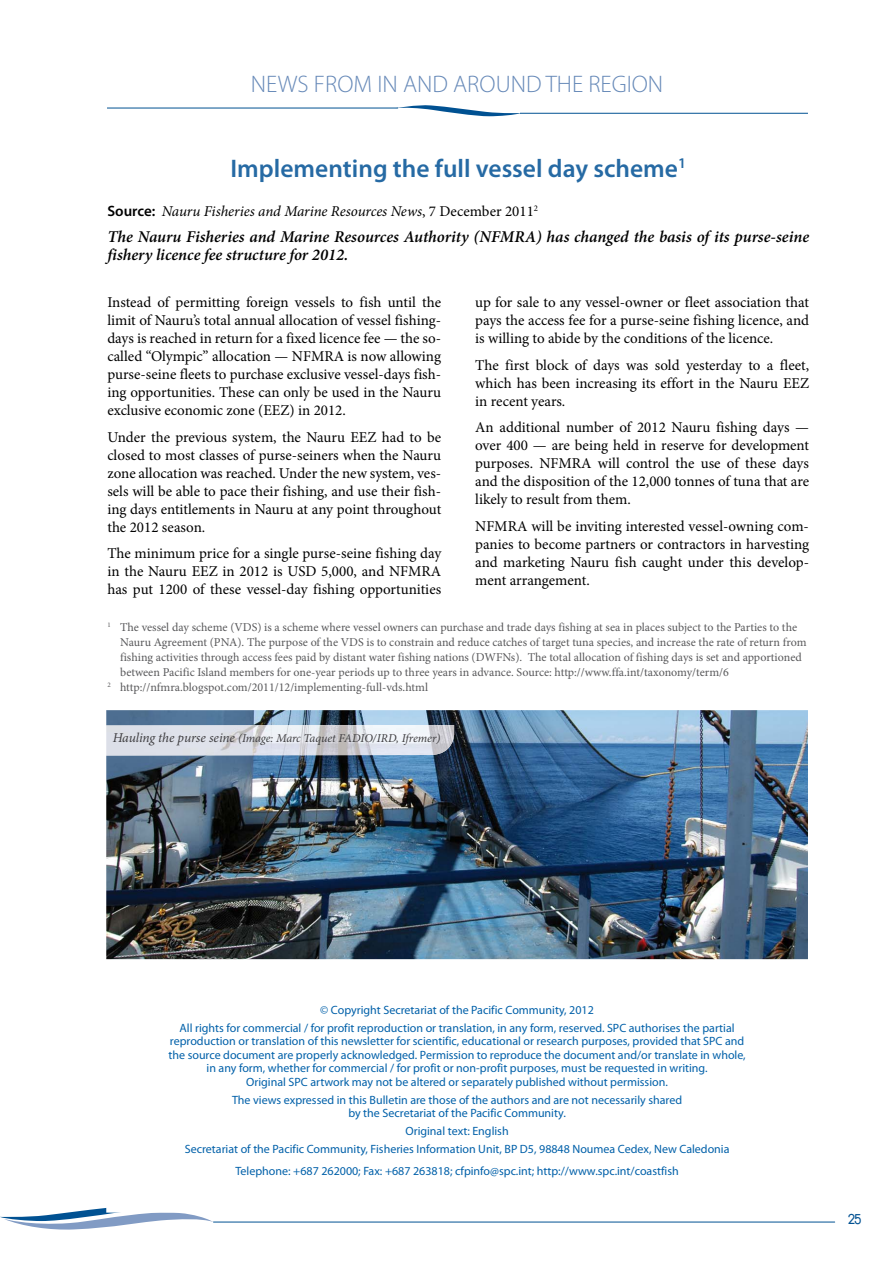
<style>
.page{position:relative;width:893px;height:1263px;background:#fff}
.page>*{position:absolute;margin:0;border:0;box-sizing:border-box;transform-origin:0 0}
.t1{font:600 25.5px "Myriad Pro";color:#266aa4}
.t2{font:300 24px "Myriad Pro";color:#6689b8}
.t3{font:italic 600 16.5px/18px "Minion Pro";color:#000}
.t4{font:15px/18px "Minion Pro";color:#000;text-align:justify}
.t5{font:italic 15px "Minion Pro";letter-spacing:-.01em;color:#000}
.t6{font:15px "Duepuntozero";color:#005192}
.t7{font:12px/13.5px "Myriad Pro";color:#0060a9;text-align:center}
.t8{font:12px "Minion Pro";color:#58585a}
.t9{font:italic 12px "Minion Pro";letter-spacing:-.005em;color:#3e3d40}
.s1{font-family:"Myriad Pro";font-weight:600;font-style:normal}
.s2{font-style:normal}
.s3{font-size:13.5px}
</style>
<div class="page">
<svg style="left:0;top:1208px;width:214px;height:22px"></svg>
<hr style="left:213px;top:1222px;width:622px;height:1px;background:#005192">
<hr style="left:520px;top:113px;width:288px;height:1px;background:#005192">
<hr style="left:107px;top:108px;width:291px;height:1px;background:#005192">
<svg style="left:395px;top:105px;width:126px;height:11px"></svg>
<img style="left:106px;top:710px;width:702px;height:249px">
<div style="left:107px;top:1004px;width:700px;height:208px;background:#fff"></div>
<img style="left:106px;top:725px;width:348px;height:30px">
<h2 class="t2" style="left:251px;top:75px;width:414px">NEWS FROM IN AND AROUND THE REGION</h2>
<h1 class="t1" style="left:230px;top:158px;width:457px">Implementing the full vessel day scheme<sup>1</sup></h1>
<p class="t5" style="left:107px;top:205px;width:432px"><span class="s1">Source:</span> Nauru Fisheries and Marine Resources News<span class="s2">, 7 December 2011</span><sup>2</sup></p>
<p class="t3" style="left:107px;top:229px;width:703px">The Nauru Fisheries and Marine Resources Authority (NFMRA) has changed the basis of its purse-seine fishery licence fee structure for 2012.</p>
<p class="t4" style="left:107px;top:295px;width:335px">Instead of permitting foreign vessels to fish until the limit of Nauru’s total annual allocation of vessel fishing&shy;days is reached in return for a fixed licence fee — the so&shy;called “Olympic” allocation — NFMRA is now allowing purse-seine fleets to purchase exclusive vessel-days fish&shy;ing opportunities. These can only be used in the Nauru exclusive economic zone (EEZ) in 2012.</p>
<p class="t4" style="left:107px;top:429px;width:335px">Under the previous system, the Nauru EEZ had to be closed to most classes of purse-seiners when the Nauru zone allocation was reached. Under the new system, ves&shy;sels will be able to pace their fishing, and use their fish&shy;ing days entitlements in Nauru at any point throughout the 2012 season.</p>
<p class="t4" style="left:107px;top:546px;width:335px">The minimum price for a single purse-seine fishing day in the Nauru EEZ in 2012 is USD 5,000, and NFMRA has put 1200 of these vessel-day fishing opportunities</p>
<p class="t4" style="left:475px;top:295px;width:335px">up for sale to any vessel-owner or fleet association that pays the access fee for a purse-seine fishing licence, and is willing to abide by the conditions of the licence.</p>
<p class="t4" style="left:475px;top:357px;width:335px">The first block of days was sold yesterday to a fleet, which has been increasing its effort in the Nauru EEZ in recent years.</p>
<p class="t4" style="left:475px;top:420px;width:335px">An additional number of 2012 Nauru fishing days — over 400 — are being held in reserve for development purposes. NFMRA will control the use of these days and the disposition of the 12,000 tonnes of tuna that are likely to result from them.</p>
<p class="t4" style="left:475px;top:518px;width:335px">NFMRA will be inviting interested vessel-owning com&shy;panies to become partners or contractors in harvesting and marketing Nauru fish caught under this develop&shy;ment arrangement.</p>
<p class="t8" style="left:107px;top:622px;width:691px"><sup>1</sup> The vessel day scheme (VDS) is a scheme where vessel owners can purchase and trade days fishing at sea in places subject to the Parties to the</p>
<p class="t8" style="left:120px;top:637px;width:688px">Nauru Agreement (PNA). The purpose of the VDS is to constrain and reduce catches of target tuna species, and increase the rate of return from</p>
<p class="t8" style="left:120px;top:652px;width:683px">fishing activities through access fees paid by distant water fishing nations (DWFNs). The total allocation of fishing days is set and apportioned</p>
<p class="t8" style="left:120px;top:667px;width:610px">between Pacific Island members for one-year periods up to three years in advance. Source: http://www.ffa.int/taxonomy/term/6</p>
<p class="t8" style="left:107px;top:682px;width:322px"><sup>2</sup> http://nfmra.blogspot.com/2011/12/implementing-full-vds.html</p>
<p class="t9" style="left:113px;top:734px;width:329px"><span class="s3">Hauling the purse seine</span> (Image: Marc Taquet FADIO/IRD, Ifremer)</p>
<p class="t7" style="left:180px;top:1002px;width:557px;line-height:17.7px">© Copyright Secretariat of the Pacific Community, 2012<br>All rights for commercial / for profit reproduction or translation, in any form, reserved. SPC authorises the partial</p>
<p class="t7" style="left:168px;top:1036px;width:579px">reproduction or translation of this newsletter for scientific, educational or research purposes, provided that SPC and the source document are properly acknowledged. Permission to reproduce the document and/or translate in whole, in any form, whether for commercial / for profit or non-profit purposes, must be requested in writing.<br>Original SPC artwork may not be altered or separately published without permission.</p>
<p class="t7" style="left:232px;top:1094px;width:452px">The views expressed in this Bulletin are those of the authors and are not necessarily shared by the Secretariat of the Pacific Community.</p>
<p class="t7" style="left:185px;top:1123px;width:546px;line-height:17.7px">Original text: English<br>Secretariat of the Pacific Community, Fisheries Information Unit, BP D5, 98848 Noumea Cedex, New Caledonia</p>
<p class="t7" style="left:235px;top:1165px;width:445px">Telephone: +687 262000; Fax: +687 263818; cfpinfo@spc.int; http://www.spc.int/coastfish</p>
<p class="t6" style="left:848px;top:1211px;width:15px">25</p>
</div>
